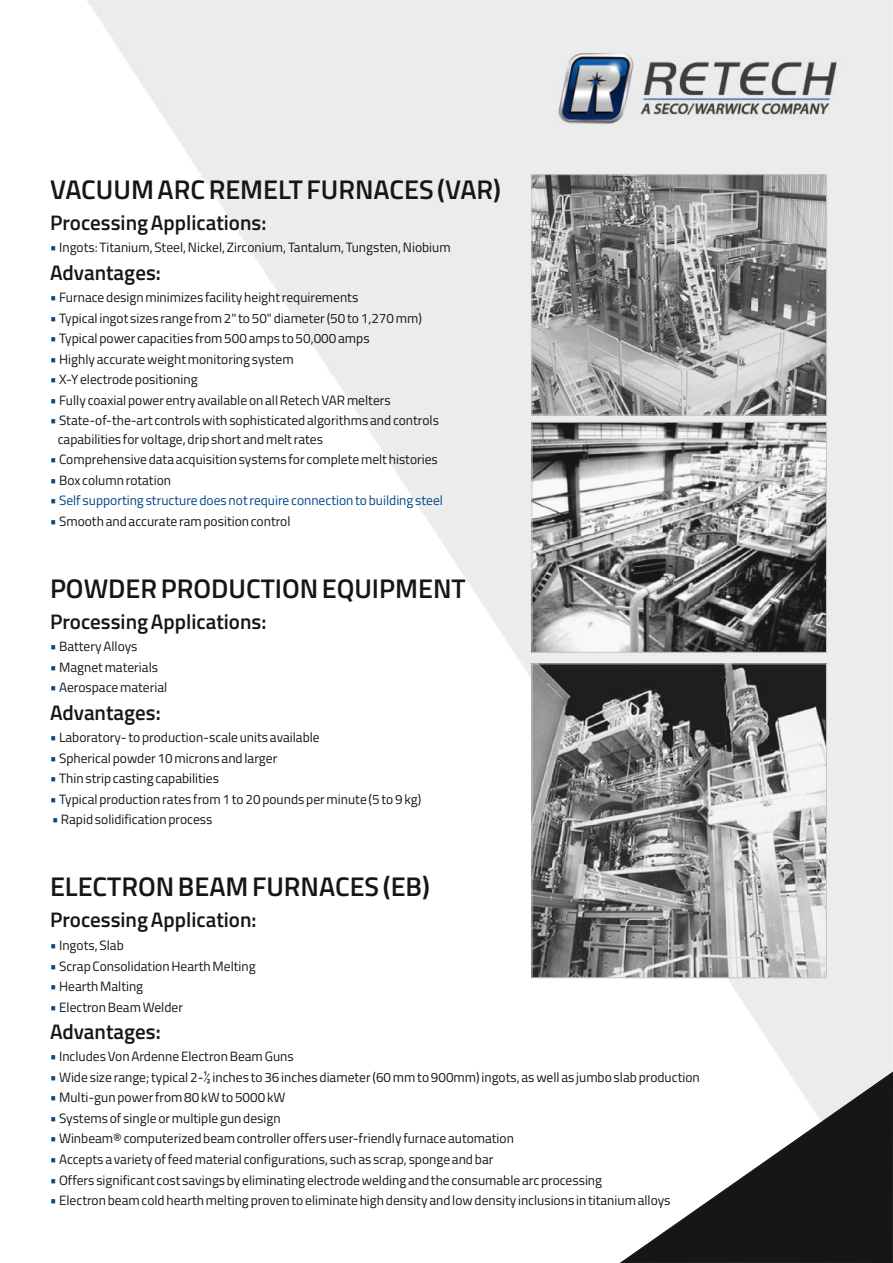
<style>
.page{position:relative;width:893px;height:1263px;background:#fff}
.page>*{position:absolute;margin:0;border:0;box-sizing:border-box;transform-origin:0 0}
.t1{font:600 27px "Titillium";color:#151616}
.t2{font:600 21px "Titillium";color:#151616}
.t3{font:15px/20.5px "Titillium";color:#034788;text-align:justify}
.t4{font:13.5px/20.5px "Titillium";color:#151616}
.t5{font:13.5px "Titillium";color:#034788}
.s1{font-size:15px}
</style>
<div class="page">
<img style="left:87px;top:0;width:806px;height:1070px">
<svg style="left:620px;top:1070px;width:273px;height:193px"></svg>
<img style="left:533px;top:176px;width:292px;height:237px">
<img style="left:533px;top:424px;width:292px;height:227px">
<img style="left:533px;top:665px;width:292px;height:311px">
<div style="left:531px;top:174px;width:296px;height:241px;border:1px solid #c5c5c5"></div>
<div style="left:531px;top:422px;width:296px;height:231px;border:1px solid #c5c5c5"></div>
<div style="left:531px;top:663px;width:296px;height:315px;border:1px solid #c5c5c5"></div>
<h1 class="t1" style="left:50px;top:178px;width:452px">VACUUM ARC REMELT FURNACES (VAR)</h1>
<h2 class="t2" style="left:50px;top:214px;width:218px">Processing Applications:</h2>
<p class="t4" style="left:59px;top:239px;width:393px">Ingots: Titanium, Steel, Nickel, Zirconium, Tantalum, Tungsten, Niobium</p>
<h2 class="t2" style="left:50px;top:264px;width:112px">Advantages:</h2>
<p class="t4" style="left:59px;top:289px;width:381px">Furnace design minimizes facility height requirements<br>Typical ingot sizes range from 2" to 50" diameter (50 to 1,270 mm)<br>Typical power capacities from 500 amps to 50,000 amps<br>Highly accurate weight monitoring system<br>X-Y electrode positioning<br>Fully coaxial power entry available on all Retech VAR melters State-of-the-art controls with sophisticated algorithms and controls</p>
<p class="t4" style="left:58px;top:431px;width:382px">capabilities for voltage, drip short and melt rates<br>Comprehensive data acquisition systems for complete melt histories<br>Box column rotation</p>
<p class="t4" style="left:59px;top:512px;width:233px">Smooth and accurate ram position control</p>
<p class="t3" style="left:50px;top:238px;width:9px">•</p>
<p class="t3" style="left:50px;top:288px;width:9px">• • • • • • •</p>
<p class="t3" style="left:50px;top:450px;width:9px">• •</p>
<p class="t5" style="left:50px;top:495px;width:395px"><span class="s1">•</span> Self supporting structure does not require connection to building steel</p>
<p class="t3" style="left:50px;top:512px;width:9px">•</p>
<h1 class="t1" style="left:50px;top:577px;width:417px">POWDER PRODUCTION EQUIPMENT</h1>
<h2 class="t2" style="left:50px;top:613px;width:218px">Processing Applications:</h2>
<p class="t4" style="left:59px;top:638px;width:110px">Battery Alloys<br>Magnet materials<br>Aerospace material</p>
<h2 class="t2" style="left:50px;top:704px;width:112px">Advantages:</h2>
<p class="t4" style="left:59px;top:729px;width:364px">Laboratory- to production-scale units available<br>Spherical powder 10 microns and larger<br>Thin strip casting capabilities<br>Typical production rates from 1 to 20 pounds per minute (5 to 9 kg)<br>Rapid solidification process</p>
<p class="t3" style="left:50px;top:637px;width:9px">• • •</p>
<p class="t3" style="left:50px;top:728px;width:10px">• • • • •</p>
<h1 class="t1" style="left:50px;top:876px;width:381px">ELECTRON BEAM FURNACES (EB)</h1>
<h2 class="t2" style="left:50px;top:912px;width:208px">Processing Application:</h2>
<p class="t4" style="left:59px;top:936px;width:198px">Ingots, Slab<br>Scrap Consolidation Hearth Melting<br>Hearth Malting<br>Electron Beam Welder</p>
<h2 class="t2" style="left:50px;top:1023px;width:112px">Advantages:</h2>
<p class="t4" style="left:59px;top:1048px;width:642px">Includes Von Ardenne Electron Beam Guns<br>Wide size range; typical 2-½ inches to 36 inches diameter (60 mm to 900mm) ingots, as well as jumbo slab production Multi-gun power from 80 kW to 5000 kW<br>Systems of single or multiple gun design<br>Winbeam® computerized beam controller offers user-friendly furnace automation<br>Accepts a variety of feed material configurations, such as scrap, sponge and bar<br>Offers significant cost savings by eliminating electrode welding and the consumable arc processing<br>Electron beam cold hearth melting proven to eliminate high density and low density inclusions in titanium alloys</p>
<p class="t3" style="left:50px;top:936px;width:9px">• • • •</p>
<p class="t3" style="left:50px;top:1047px;width:9px">• • • • • • • •</p>
</div>
